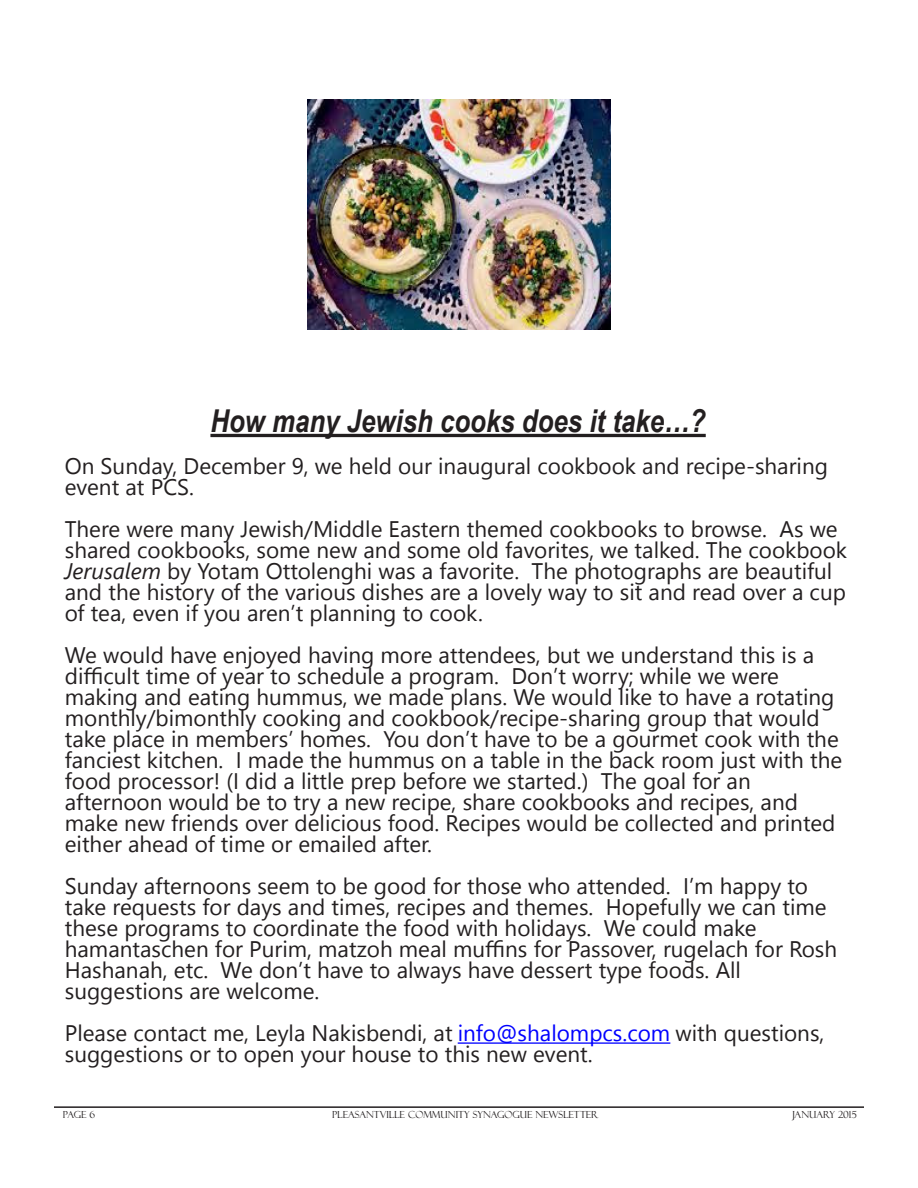
<style>
.page{position:relative;width:918px;height:1188px;background:#fff}
.page>*{position:absolute;margin:0;border:0;box-sizing:border-box;transform-origin:0 0}
.t1{font:italic 700 31.5px "Arial Narrow";color:#231f20}
.t2{font:22.5px/21px "Segoe UI";color:#231f20}
.t3{font:9.75px "Felix Titling";color:#231f20}
.s1{font-style:italic}
.s2{color:#00f}
</style>
<div class="page">
<hr style="left:54px;top:1106px;width:810px;height:2px;background:#231f20">
<hr style="left:210px;top:434px;width:496px;height:3px;background:#231f20">
<hr style="left:458px;top:1042px;width:212px;height:2px;background:#00f">
<img style="left:308px;top:100px;width:302px;height:229px">
<p class="t1" style="left:210px;top:397px;width:497px">How many Jewish cooks does it take…?</p>
<p class="t2" style="left:65px;top:455px;width:765px">On Sunday, December 9, we held our inaugural cookbook and recipe-sharing event at PCS.</p>
<p class="t2" style="left:65px;top:518px;width:784px">There were many Jewish/Middle Eastern themed cookbooks to browse. As we shared cookbooks, some new and some old favorites, we talked. The cookbook <span class="s1">Jerusalem</span> by Yotam Ottolenghi was a favorite. The photographs are beautiful and the history of the various dishes are a lovely way to sit and read over a cup of tea, even if you aren’t planning to cook.</p>
<p class="t2" style="left:65px;top:644px;width:751px">We would have enjoyed having more attendees, but we understand this is a difficult time of year to schedule a program. Don’t worry; while we were</p>
<p class="t2" style="left:65px;top:686px;width:779px">making and eating hummus, we made plans. We would like to have a rotating monthly/bimonthly cooking and cookbook/recipe-sharing group that would take place in members’ homes. You don’t have to be a gourmet cook with the fanciest kitchen. I made the hummus on a table in the back room just with the food processor! (I did a little prep before we started.) The goal for an</p>
<p class="t2" style="left:65px;top:791px;width:772px">afternoon would be to try a new recipe, share cookbooks and recipes, and make new friends over delicious food. Recipes would be collected and printed either ahead of time or emailed after.</p>
<p class="t2" style="left:65px;top:875px;width:763px">Sunday afternoons seem to be good for those who attended. I’m happy to take requests for days and times, recipes and themes. Hopefully we can time these programs to coordinate the food with holidays. We could make</p>
<p class="t2" style="left:65px;top:938px;width:774px">hamantaschen for Purim, matzoh meal muffins for Passover, rugelach for Rosh<br>Hashanah, etc. We don’t have to always have dessert type foods. All</p>
<p class="t2" style="left:65px;top:980px;width:256px">suggestions are welcome.</p>
<p class="t2" style="left:65px;top:1022px;width:761px">Please contact me, Leyla Nakisbendi, at <span class="s2">info@shalompcs.com</span> with questions,</p>
<p class="t2" style="left:65px;top:1043px;width:529px">suggestions or to open your house to this new event.</p>
<p class="t3" style="left:63px;top:1109px;width:34px">PAGE 6</p>
<p class="t3" style="left:332px;top:1109px;width:268px">PLEASANTVILLE COMMUNITY SYNAGOGUE NEWSLETTER</p>
<p class="t3" style="left:792px;top:1109px;width:66px">JANUARY 2015</p>
</div>
